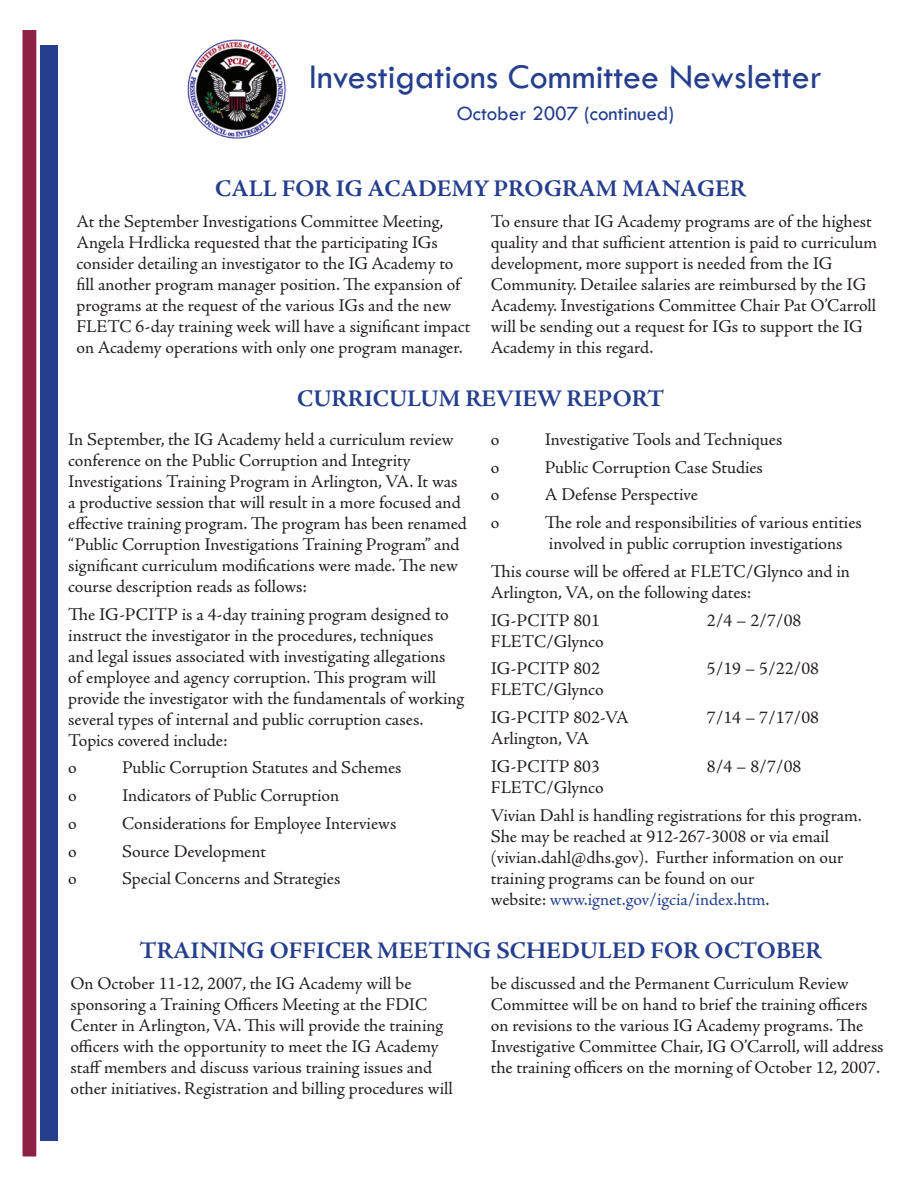
<style>
.page{position:relative;width:918px;height:1188px;background:#fff}
.page>*{position:absolute;margin:0;border:0;box-sizing:border-box;transform-origin:0 0}
.t1{font:36px "Tw Cen";color:#253f8e}
.Headlines{font:700 24px "Adobe Jenson Pro";color:#253f8e}
.t2{font:21px "Tw Cen";color:#253f8e}
.Body_Text{font:18px/21px "Adobe Jenson Pro";letter-spacing:-.005em;color:#231f20}
.s1{color:#253f8e}
</style>
<div class="page">
<div style="left:19px;top:26px;width:21px;height:1134px;background:#8e2244"></div>
<div style="left:15px;top:22px;width:29px;height:1142px;border:8px solid #fff"></div>
<img style="left:187px;top:39px;width:99px;height:100px">
<div style="left:40px;top:46px;width:17px;height:1095px;background:#253f8e"></div>
<p class="t1" style="left:309px;top:55px;width:514px">Investigations Committee Newsletter</p>
<p class="t2" style="left:457px;top:100px;width:219px">October 2007 (continued)</p>
<p class="Headlines" style="left:215px;top:175px;width:533px">CALL FOR IG ACADEMY PROGRAM MANAGER</p>
<p class="Body_Text" style="left:76px;top:212px;width:395px">At the September Investigations Committee Meeting, Angela Hrdlicka requested that the participating IGs consider detailing an investigator to the IG Academy to fill another program manager position. The expansion of programs at the request of the various IGs and the new FLETC 6-day training week will have a significant impact on Academy operations with only one program manager.</p>
<p class="Body_Text" style="left:491px;top:212px;width:388px">To ensure that IG Academy programs are of the highest quality and that sufficient attention is paid to curriculum development, more support is needed from the IG Community. Detailee salaries are reimbursed by the IG Academy. Investigations Committee Chair Pat O’Carroll will be sending out a request for IGs to support the IG Academy in this regard.</p>
<p class="Headlines" style="left:297px;top:385px;width:369px">CURRICULUM REVIEW REPORT</p>
<p class="Body_Text" style="left:68px;top:429px;width:400px">In September, the IG Academy held a curriculum review conference on the Public Corruption and Integrity Investigations Training Program in Arlington, VA. It was a productive session that will result in a more focused and effective training program. The program has been renamed “Public Corruption Investigations Training Program” and significant curriculum modifications were made. The new course description reads as follows:</p>
<p class="Body_Text" style="left:68px;top:604px;width:397px">The IG-PCITP is a 4-day training program designed to instruct the investigator in the procedures, techniques<br>and legal issues associated with investigating allegations<br>of employee and agency corruption. This program will provide the investigator with the fundamentals of working several types of internal and public corruption cases.<br>Topics covered include:</p>
<p class="Body_Text" style="left:68px;top:758px;width:10px">o</p>
<p class="Body_Text" style="left:122px;top:758px;width:281px">Public Corruption Statutes and Schemes</p>
<p class="Body_Text" style="left:68px;top:785px;width:10px">o</p>
<p class="Body_Text" style="left:122px;top:785px;width:218px">Indicators of Public Corruption</p>
<p class="Body_Text" style="left:68px;top:813px;width:10px">o</p>
<p class="Body_Text" style="left:122px;top:813px;width:276px">Considerations for Employee Interviews</p>
<p class="Body_Text" style="left:68px;top:841px;width:10px">o</p>
<p class="Body_Text" style="left:122px;top:841px;width:145px">Source Development</p>
<p class="Body_Text" style="left:68px;top:869px;width:10px">o</p>
<p class="Body_Text" style="left:122px;top:869px;width:220px">Special Concerns and Strategies</p>
<p class="Body_Text" style="left:491px;top:429px;width:10px">o</p>
<p class="Body_Text" style="left:545px;top:429px;width:239px">Investigative Tools and Techniques</p>
<p class="Body_Text" style="left:491px;top:457px;width:10px">o</p>
<p class="Body_Text" style="left:545px;top:457px;width:220px">Public Corruption Case Studies</p>
<p class="Body_Text" style="left:491px;top:485px;width:10px">o</p>
<p class="Body_Text" style="left:545px;top:485px;width:154px">A Defense Perspective</p>
<p class="Body_Text" style="left:491px;top:512px;width:10px">o</p>
<p class="Body_Text" style="left:545px;top:512px;width:318px">The role and responsibilities of various entities involved in public corruption investigations</p>
<p class="Body_Text" style="left:491px;top:561px;width:361px">This course will be offered at FLETC/Glynco and in<br>Arlington, VA, on the following dates:</p>
<p class="Body_Text" style="left:491px;top:610px;width:111px">IG-PCITP 801</p>
<p class="Body_Text" style="left:707px;top:610px;width:96px">2/4 – 2/7/08</p>
<p class="Body_Text" style="left:491px;top:631px;width:114px">FLETC/Glynco</p>
<p class="Body_Text" style="left:491px;top:659px;width:111px">IG-PCITP 802</p>
<p class="Body_Text" style="left:707px;top:659px;width:114px">5/19 – 5/22/08</p>
<p class="Body_Text" style="left:491px;top:680px;width:114px">FLETC/Glynco</p>
<p class="Body_Text" style="left:491px;top:707px;width:140px">IG-PCITP 802-VA</p>
<p class="Body_Text" style="left:707px;top:707px;width:114px">7/14 – 7/17/08</p>
<p class="Body_Text" style="left:491px;top:728px;width:100px">Arlington, VA</p>
<p class="Body_Text" style="left:491px;top:756px;width:111px">IG-PCITP 803</p>
<p class="Body_Text" style="left:707px;top:756px;width:96px">8/4 – 8/7/08</p>
<p class="Body_Text" style="left:491px;top:777px;width:114px">FLETC/Glynco</p>
<p class="Body_Text" style="left:491px;top:805px;width:372px">Vivian Dahl is handling registrations for this program.<br>She may be reached at 912-267-3008 or via email (vivian.dahl@dhs.gov). Further information on our training programs can be found on our<br>website: <span class="s1">www.ignet.gov/igcia/index.htm</span>.</p>
<p class="Headlines" style="left:140px;top:937px;width:684px">TRAINING OFFICER MEETING SCHEDULED FOR OCTOBER</p>
<p class="Body_Text" style="left:70px;top:974px;width:384px">On October 11-12, 2007, the IG Academy will be sponsoring a Training Officers Meeting at the FDIC Center in Arlington, VA. This will provide the training officers with the opportunity to meet the IG Academy staff members and discuss various training issues and other initiatives. Registration and billing procedures will</p>
<p class="Body_Text" style="left:491px;top:974px;width:394px">be discussed and the Permanent Curriculum Review Committee will be on hand to brief the training officers on revisions to the various IG Academy programs. The Investigative Committee Chair, IG O’Carroll, will address the training officers on the morning of October 12, 2007.</p>
</div>
